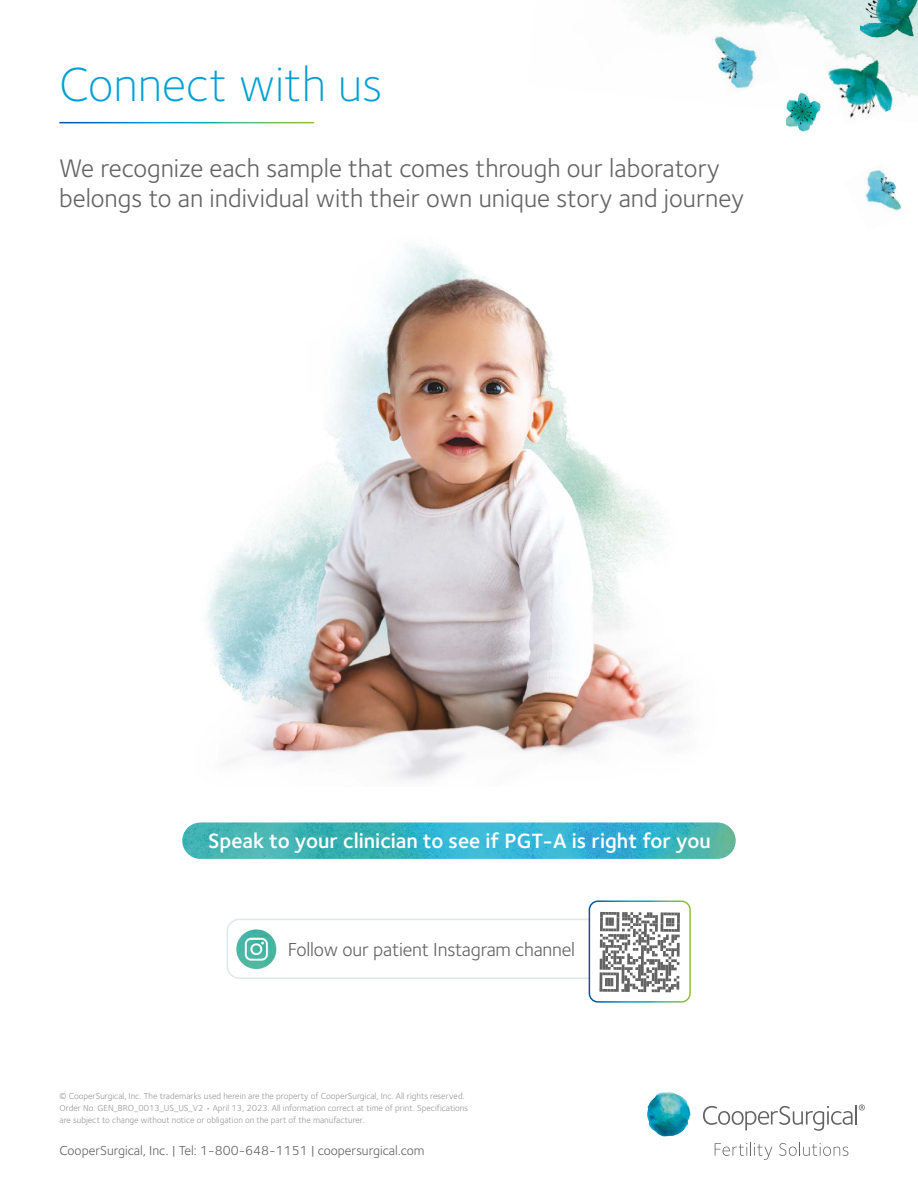
<style>
.page{position:relative;width:918px;height:1188px;background:#fff}
.page>*{position:absolute;margin:0;border:0;box-sizing:border-box;transform-origin:0 0}
.t1{font:300 49.5px "Foundry Sterling";color:#00a1d4}
.t2{font:26.25px/30px "Foundry Sterling";color:#646363}
.t3{font:600 21.45px "Foundry Sterling";color:#fff}
.t4{font:19.5px "Foundry Sterling";letter-spacing:-.01em;color:#646363}
.t5{font:13.5px "Foundry Sterling";color:#646363}
.t6{font:9px/12px "Foundry Sterling";color:#989797}
</style>
<div class="page">
<img style="left:207px;top:246px;width:480px;height:534px">
<svg style="left:703px;top:1106px;width:150px;height:25px"></svg>
<hr style="left:855px;top:1105px;width:2px;height:20px;background:#646363">
<svg style="left:859px;top:1104px;width:6px;height:7px"></svg>
<svg style="left:715px;top:1142px;width:57px;height:18px"></svg>
<svg style="left:779px;top:1142px;width:69px;height:14px"></svg>
<img style="left:647px;top:1092px;width:44px;height:44px">
<img style="left:182px;top:823px;width:554px;height:36px;border-radius:18px">
<div style="left:227px;top:919px;width:408px;height:60px;border:2px solid #dee8ef;border-radius:12px"></div>
<div style="left:589px;top:901px;width:101px;height:101px;background:#fff;border-radius:9px"></div>
<div style="left:589px;top:900px;width:102px;height:103px;border:2px solid #fff;border-radius:9px"></div>
<hr style="left:599px;top:972px;width:3px;height:20px;background:#646363">
<svg style="left:600px;top:912px;width:80px;height:80px"></svg>
<img style="left:233px;top:925px;width:46px;height:46px;border-radius:23px">
<img style="left:624px;top:0;width:294px;height:97px">
<img style="left:860px;top:0;width:58px;height:48px">
<img style="left:823px;top:39px;width:84px;height:79px">
<img style="left:705px;top:13px;width:76px;height:83px">
<img style="left:865px;top:169px;width:37px;height:42px">
<img style="left:786px;top:86px;width:37px;height:46px">
<h1 class="t1" style="left:59px;top:55px;width:325px">Connect with us</h1>
<h2 class="t2" style="left:59px;top:154px;width:687px">We recognize each sample that comes through our laboratory belongs to an individual with their own unique story and journey</h2>
<h3 class="t3" style="left:208px;top:828px;width:504px">Speak to your clinician to see if PGT-A is right for you</h3>
<h3 class="t4" style="left:288px;top:938px;width:289px">Follow our patient Instagram channel</h3>
<p class="t6" style="left:60px;top:1090px;width:410px">© CooperSurgical, Inc. The trademarks used herein are the property of CooperSurgical, Inc. All rights reserved.<br>Order No. GEN_BRO_0013_US_US_V2 • April 13, 2023. All information correct at time of print. Specifications are subject to change without notice or obligation on the part of the manufacturer.</p>
<h3 class="t5" style="left:60px;top:1143px;width:366px">CooperSurgical, Inc. | Tel: 1-800-648-1151 | coopersurgical.com</h3>
</div>
